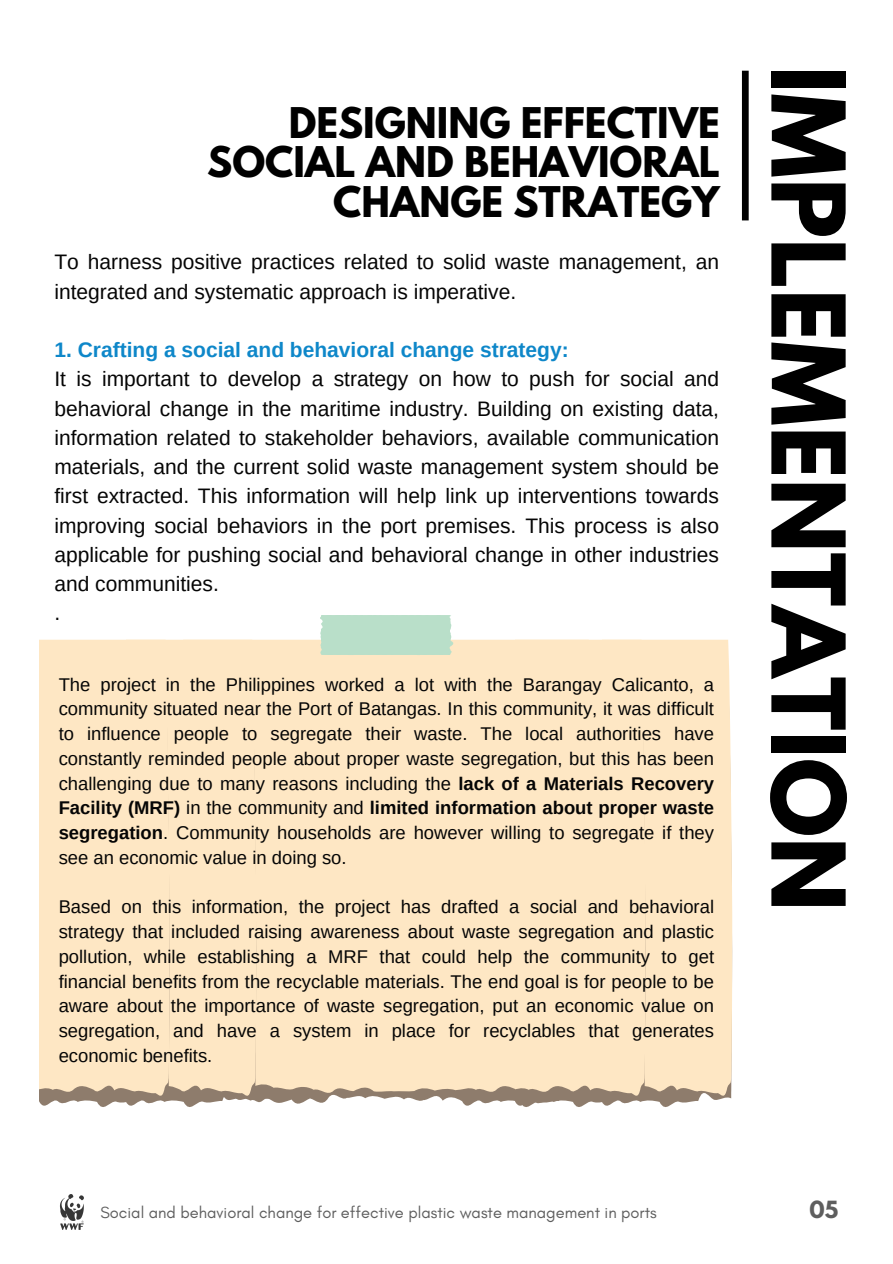
<style>
.page{position:relative;width:893px;height:1264px;background:#fff}
.page>*{position:absolute;margin:0;border:0;box-sizing:border-box;transform-origin:0 0}
.t1{font:700 89.85px "League Spartan";color:#000}
.t2{font:700 37.5px/39.3px "League Spartan";color:#000;text-align:right}
.t3{font:21px/29.2px "Arimo";color:#050505}
.t4{font:700 21px "Arimo";color:#0e87c9}
.t5{font:700 21px "League Spartan";color:#5e5e5e}
.t6{font:18.45px/24.8px "Arimo";color:#050505;text-align:justify}
.t7{font:16.5px "Glacial Indifference";color:#5e5e5e}
.s1{font-weight:700}
</style>
<div class="page">
<div style="left:741px;top:71px;width:7px;height:149px;background:#000"></div>
<div style="left:256px;top:639px;width:260px;height:461px;background:#fee7c4"></div>
<div style="left:319px;top:615px;width:136px;height:40px;background:#b9dfc9"></div>
<div style="left:645px;top:639px;width:87px;height:461px;background:#fee7c4"></div>
<svg style="left:516px;top:1100px;width:129px;height:7px"></svg>
<div style="left:516px;top:639px;width:129px;height:461px;background:#fee7c4"></div>
<div style="left:170px;top:639px;width:86px;height:461px;background:#fee7c4"></div>
<svg style="left:40px;top:1100px;width:130px;height:7px"></svg>
<div style="left:40px;top:639px;width:130px;height:461px;background:#fee7c4"></div>
<img style="left:60px;top:1194px;width:24px;height:35px">
<p class="t2" style="left:289px;top:108px;width:432px">DESIGNING EFFECTIVE</p>
<p class="t2" style="left:207px;top:147px;width:514px">SOCIAL AND BEHAVIORAL<br>CHANGE STRATEGY</p>
<p class="t3" style="left:54px;top:247px;width:666px">To harness positive practices related to solid waste management, an integrated and systematic approach is imperative.</p>
<p class="t4" style="left:54px;top:338px;width:515px">1. Crafting a social and behavioral change strategy:</p>
<p class="t3" style="left:54px;top:364px;width:666px;text-align:justify">It is important to develop a strategy on how to push for social and behavioral change in the maritime industry. Building on existing data, information related to stakeholder behaviors, available communication materials, and the current solid waste management system should be first extracted. This information will help link up interventions towards improving social behaviors in the port premises. This process is also applicable for pushing social and behavioral change in other industries and communities.</p>
<p class="t3" style="left:54px;top:598px;width:7px">.</p>
<p class="t6" style="left:59px;top:672px;width:657px">The project in the Philippines worked a lot with the Barangay Calicanto, a community situated near the Port of Batangas. In this community, it was difficult to influence people to segregate their waste. The local authorities have constantly reminded people about proper waste segregation, but this has been challenging due to many reasons including the <span class="s1">lack of a Materials Recovery Facility (MRF)</span> in the community and <span class="s1">limited information about proper waste segregation</span>. Community households are however willing to segregate if they see an economic value in doing so.</p>
<p class="t6" style="left:59px;top:894px;width:657px">Based on this information, the project has drafted a social and behavioral strategy that included raising awareness about waste segregation and plastic pollution, while establishing a MRF that could help the community to get financial benefits from the recyclable materials. The end goal is for people to be aware about the importance of waste segregation, put an economic value on segregation, and have a system in place for recyclables that generates economic benefits.</p>
<p class="t1" style="left:852px;top:65px;width:847px;rotate:90deg">IMPLEMENTATION</p>
<p class="t7" style="left:100px;top:1202px;width:558px">Social and behavioral change for effective plastic waste management in ports</p>
<p class="t5" style="left:809px;top:1198px;width:30px">05</p>
</div>
